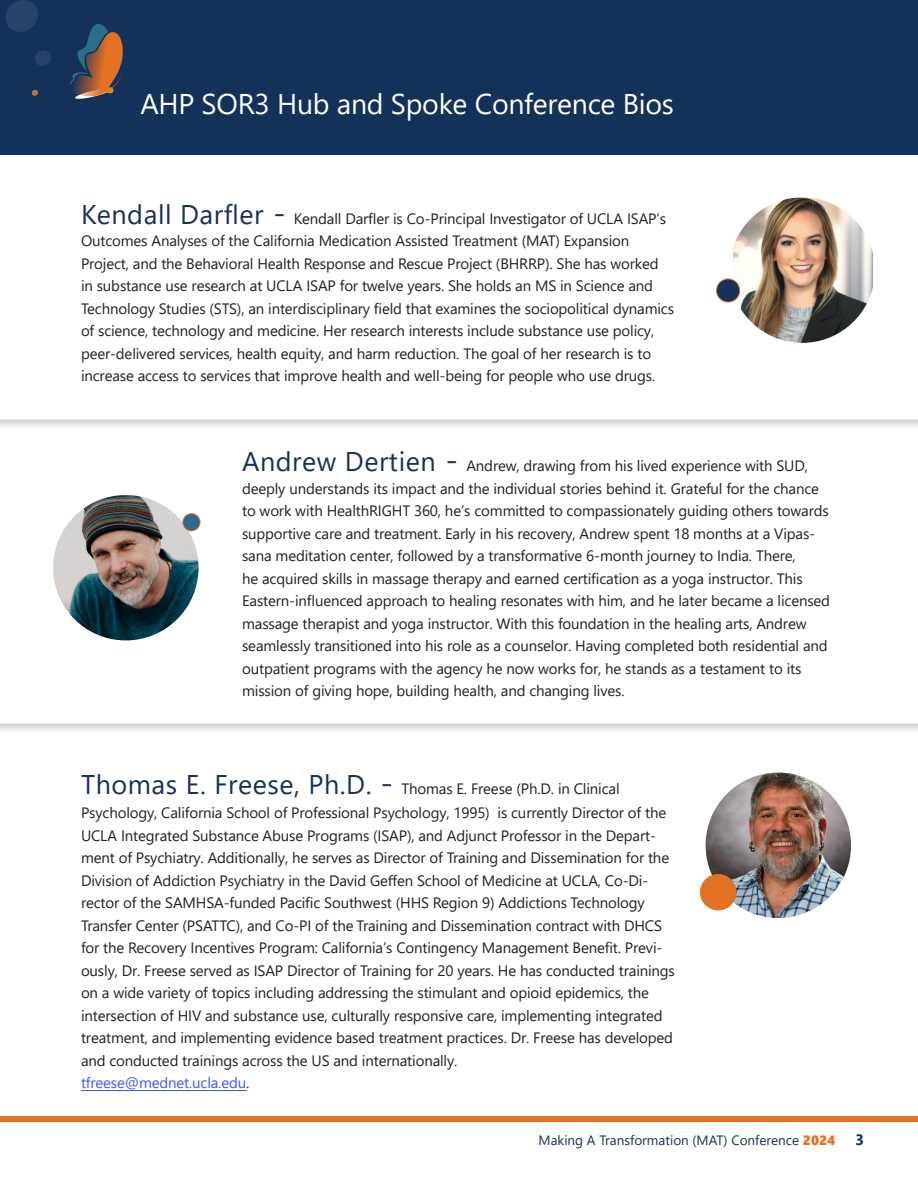
<style>
.page{position:relative;width:918px;height:1188px;background:#fff}
.page>*{position:absolute;margin:0;border:0;box-sizing:border-box;transform-origin:0 0}
.t1{font:28.5px "Segoe UI";letter-spacing:-.01em;color:#fff}
.t2{font:15px/22.5px "Segoe UI";letter-spacing:-.01em;color:#231f20}
.t3{font:700 15px "Segoe UI";color:#17315a}
.t4{font:13.5px "Segoe UI";color:#17315a}
.s1{font-size:27px;color:#17315a}
.s2{font-size:31.5px;color:#17315a}
.s3{color:#4055ff}
.s4{font-family:"Segoe UI Black";color:#e47225}
</style>
<div class="page">
<div style="left:0;top:1117px;width:918px;height:5px;background:#e57325"></div>
<div style="left:0;top:389px;width:918px;height:346px;background:#231f20;opacity:.26"></div>
<svg style="left:0;top:430px;width:918px;height:294px"></svg>
<div style="left:0;top:85px;width:918px;height:345px;background:#231f20;opacity:.26"></div>
<svg style="left:0;top:155px;width:918px;height:264px"></svg>
<div style="left:0;top:0;width:918px;height:155px;background:#143259"></div>
<svg style="left:70px;top:24px;width:53px;height:75px"></svg>
<svg style="left:5px;top:0;width:33px;height:32px"></svg>
<svg style="left:35px;top:50px;width:16px;height:16px"></svg>
<svg style="left:31px;top:89px;width:7px;height:7px"></svg>
<img style="left:733px;top:197px;width:140px;height:146px">
<div style="left:717px;top:279px;width:23px;height:23px;background:#17315a;border-radius:50%"></div>
<div style="left:716px;top:279px;width:24px;height:23px;border:1px solid #e47225;border-radius:50%"></div>
<img style="left:53px;top:495px;width:146px;height:145px;border-radius:73px">
<div style="left:183px;top:514px;width:17px;height:17px;background:#296f8d;border-radius:50%"></div>
<div style="left:183px;top:514px;width:17px;height:17px;border:1px solid #e47225;border-radius:50%"></div>
<img style="left:706px;top:773px;width:145px;height:145px;border-radius:73px">
<div style="left:700px;top:875px;width:36px;height:35px;background:#e47225;border-radius:50%"></div>
<div style="left:700px;top:874px;width:36px;height:36px;border:1px solid #e47225;border-radius:50%"></div>
<hr style="left:81px;top:1090px;width:165px;height:1px;background:#4055ff">
<h1 class="t1" style="left:140px;top:77px;width:535px">AHP SOR3 Hub and Spoke Conference Bios</h1>
<p class="t2" style="left:81px;top:206px;width:595px"><span class="s1">Kendall Darfler</span> <span class="s2">-</span> Kendall Darfler is Co-Principal Investigator of UCLA ISAP’s Outcomes Analyses of the California Medication Assisted Treatment (MAT) Expansion Project, and the Behavioral Health Response and Rescue Project (BHRRP). She has worked in substance use research at UCLA ISAP for twelve years. She holds an MS in Science and Technology Studies (STS), an interdisciplinary field that examines the sociopolitical dynamics of science, technology and medicine. Her research interests include substance use policy, peer-delivered services, health equity, and harm reduction. The goal of her research is to increase access to services that improve health and well-being for people who use drugs.</p>
<p class="t2" style="left:242px;top:453px;width:590px"><span class="s1">Andrew Dertien</span> <span class="s2">-</span> Andrew, drawing from his lived experience with SUD, deeply understands its impact and the individual stories behind it. Grateful for the chance to work with HealthRIGHT 360, he’s committed to compassionately guiding others towards supportive care and treatment. Early in his recovery, Andrew spent 18 months at a Vipas&shy;sana meditation center, followed by a transformative 6-month journey to India. There,<br>he acquired skills in massage therapy and earned certification as a yoga instructor. This Eastern-influenced approach to healing resonates with him, and he later became a licensed massage therapist and yoga instructor. With this foundation in the healing arts, Andrew seamlessly transitioned into his role as a counselor. Having completed both residential and outpatient programs with the agency he now works for, he stands as a testament to its mission of giving hope, building health, and changing lives.</p>
<p class="t2" style="left:81px;top:775px;width:587px;line-height:24.5px"><span class="s1">Thomas E. Freese, Ph.D.</span> <span class="s2">-</span> Thomas E. Freese (Ph.D. in Clinical<br>Psychology, California School of Professional Psychology, 1995) is currently Director of the</p>
<p class="t2" style="left:81px;top:823px;width:596px">UCLA Integrated Substance Abuse Programs (ISAP), and Adjunct Professor in the Depart&shy;ment of Psychiatry. Additionally, he serves as Director of Training and Dissemination for the Division of Addiction Psychiatry in the David Geffen School of Medicine at UCLA, Co-Di&shy;rector of the SAMHSA-funded Pacific Southwest (HHS Region 9) Addictions Technology Transfer Center (PSATTC), and Co-PI of the Training and Dissemination contract with DHCS for the Recovery Incentives Program: California’s Contingency Management Benefit. Previ&shy;ously, Dr. Freese served as ISAP Director of Training for 20 years. He has conducted trainings on a wide variety of topics including addressing the stimulant and opioid epidemics, the intersection of HIV and substance use, culturally responsive care, implementing integrated treatment, and implementing evidence based treatment practices. Dr. Freese has developed and conducted trainings across the US and internationally.<br><span class="s3">tfreese@mednet.ucla.edu</span>.</p>
<p class="t4" style="left:539px;top:1127px;width:298px">Making A Transformation (MAT) Conference <span class="s4">2024</span></p>
<p class="t3" style="left:855px;top:1125px;width:10px">3</p>
</div>
